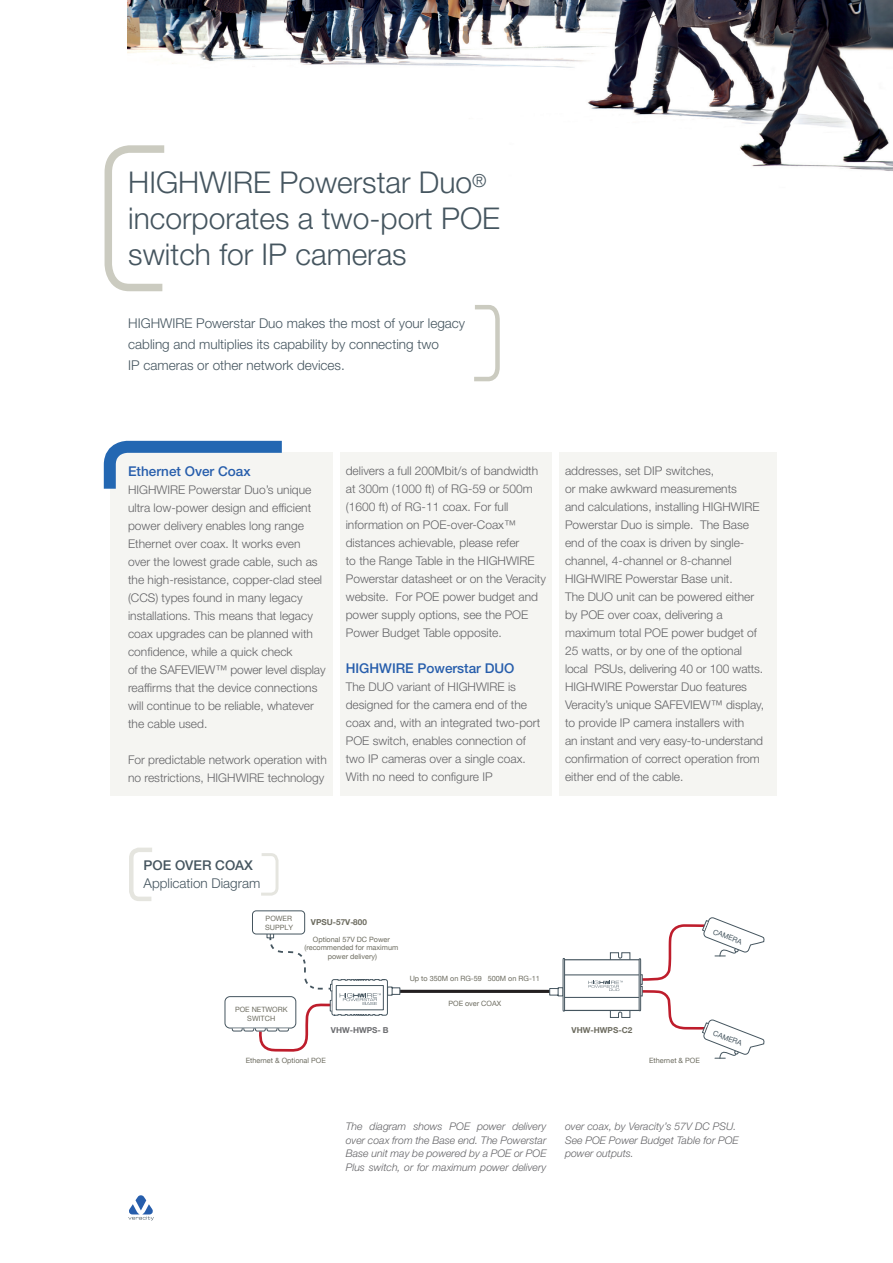
<style>
.page{position:relative;width:893px;height:1263px;background:#fff}
.page>*{position:absolute;margin:0;border:0;box-sizing:border-box;transform-origin:0 0}
.t1{font:300 30px/36px "Helvetica Neue LT Std";color:#45555f}
.t2{font:300 13.5px/21px "Helvetica Neue LT Std";color:#45555f}
.t3{font:500 13.5px "Helvetica Neue LT Std";color:#275eac}
.t4{font:500 13.5px "Helvetica Neue LT Std";color:#45555f}
.t5{font:300 12px/18px "Helvetica Neue LT Std";color:#636366}
.t6{font:italic 300 10.5px/13.5px "Helvetica Neue LT Std";color:#636366;text-align:justify}
.t7{font:700 8.1px "Helvetica Neue";color:#6d6c60}
.t8{font:700 8.1px "Helvetica Neue";color:#6c6d70}
.t9{font:7.2px/8.7px "Helvetica Neue";color:#6d6c60;text-align:center}
.t10{font:7.2px "Helvetica Neue";color:#45555f}
</style>
<div class="page">
<img style="left:128px;top:0;width:765px;height:171px">
<div style="left:559px;top:452px;width:218px;height:343px;background:#f5f5f2"></div>
<div style="left:111px;top:452px;width:222px;height:343px;background:#f5f5f2"></div>
<div style="left:340px;top:452px;width:212px;height:343px;background:#f5f5f2"></div>
<svg style="left:128px;top:1195px;width:26px;height:25px"></svg>
<svg style="left:104px;top:142px;width:68px;height:150px"></svg>
<svg style="left:474px;top:305px;width:26px;height:77px"></svg>
<svg style="left:103px;top:440px;width:179px;height:61px"></svg>
<svg style="left:261px;top:853px;width:18px;height:43px"></svg>
<svg style="left:129px;top:847px;width:23px;height:54px"></svg>
<div style="left:252px;top:910px;width:53px;height:24px;border:1px solid #45555f;border-radius:4px"></div>
<svg style="left:610px;top:952px;width:21px;height:7px"></svg>
<hr style="left:564px;top:997px;width:75px;height:1px;background:#45555f">
<hr style="left:564px;top:974px;width:75px;height:1px;background:#45555f">
<hr style="left:565px;top:959px;width:74px;height:1px;background:#45555f">
<hr style="left:565px;top:1010px;width:74px;height:1px;background:#45555f">
<svg style="left:610px;top:1011px;width:21px;height:7px"></svg>
<svg style="left:639px;top:917px;width:126px;height:142px"></svg>
<div style="left:225px;top:996px;width:71px;height:32px;border:1px solid #45555f;border-radius:5px"></div>
<svg style="left:231px;top:933px;width:334px;height:119px"></svg>
<svg style="left:588px;top:981px;width:35px;height:10px"></svg>
<h1 class="t1" style="left:128px;top:164px;width:373px">HIGHWIRE Powerstar Duo<sup>® </sup>incorporates a two-port POE switch for IP cameras</h1>
<p class="t2" style="left:128px;top:313px;width:338px">HIGHWIRE Powerstar Duo makes the most of your legacy cabling and multiplies its capability by connecting two<br>IP cameras or other network devices.</p>
<p class="t3" style="left:128px;top:463px;width:124px">Ethernet Over Coax</p>
<p class="t5" style="left:128px;top:481px;width:199px">HIGHWIRE Powerstar Duo’s unique ultra low-power design and efficient power delivery enables long range Ethernet over coax. It works even over the lowest grade cable, such as the high-resistance, copper-clad steel (CCS) types found in many legacy installations. This means that legacy coax upgrades can be planned with confidence, while a quick check<br>of the SAFEVIEW™ power level display reaffirms that the device connections will continue to be reliable, whatever the cable used.</p>
<p class="t5" style="left:128px;top:751px;width:200px">For predictable network operation with no restrictions, HIGHWIRE technology</p>
<p class="t5" style="left:346px;top:462px;width:202px">delivers a full 200Mbit/s of bandwidth at 300m (1000 ft) of RG-59 or 500m (1600 ft) of RG-11 coax. For full information on POE-over-Coax™ distances achievable, please refer<br>to the Range Table in the HIGHWIRE Powerstar datasheet or on the Veracity website. For POE power budget and power supply options, see the POE Power Budget Table opposite.</p>
<p class="t3" style="left:346px;top:660px;width:170px">HIGHWIRE Powerstar DUO</p>
<p class="t5" style="left:346px;top:678px;width:196px">The DUO variant of HIGHWIRE is designed for the camera end of the coax and, with an integrated two-port<br>POE switch, enables connection of two IP cameras over a single coax.<br>With no need to configure IP</p>
<p class="t5" style="left:565px;top:462px;width:201px">addresses, set DIP switches,<br>or make awkward measurements<br>and calculations, installing HIGHWIRE Powerstar Duo is simple. The Base end of the coax is driven by single&shy;channel, 4-channel or 8-channel HIGHWIRE Powerstar Base unit.<br>The DUO unit can be powered either by POE over coax, delivering a maximum total POE power budget of 25 watts, or by one of the optional local PSUs, delivering 40 or 100 watts.<br>HIGHWIRE Powerstar Duo features Veracity’s unique SAFEVIEW™ display, to provide IP camera installers with<br>an instant and very easy-to-understand confirmation of correct operation from either end of the cable.</p>
<p class="t4" style="left:144px;top:857px;width:111px">POE OVER COAX</p>
<p class="t2" style="left:144px;top:872px;width:118px">Application Diagram</p>
<p class="t9" style="left:265px;top:914px;width:30px;line-height:9.1px;text-align:left">POWER<br>SUPPLY</p>
<p class="t7" style="left:311px;top:915px;width:57px">VPSU-57V-800</p>
<p class="t9" style="left:305px;top:935px;width:95px">Optional 57V DC Power (recommended for maximum power delivery)</p>
<p class="t9" style="left:235px;top:1005px;width:54px;line-height:9.1px">POE NETWORK<br>SWITCH</p>
<p class="t9" style="left:410px;top:974px;width:132px">Up to 350M on RG-59 500M on RG-11</p>
<p class="t9" style="left:448px;top:999px;width:54px">POE over COAX</p>
<p class="t10" style="left:715px;top:926px;width:32px;rotate:21deg">CAMERA</p>
<p class="t8" style="left:331px;top:1023px;width:59px">VHW-HWPS- B</p>
<p class="t7" style="left:572px;top:1023px;width:62px">VHW-HWPS-C2</p>
<p class="t9" style="left:246px;top:1057px;width:82px">Ethernet &amp; Optional POE</p>
<p class="t9" style="left:649px;top:1057px;width:52px">Ethernet &amp; POE</p>
<p class="t10" style="left:715px;top:1028px;width:32px;rotate:21deg">CAMERA</p>
<p class="t6" style="left:346px;top:1120px;width:202px">The diagram shows POE power delivery over coax from the Base end. The Powerstar Base unit may be powered by a POE or POE Plus switch, or for maximum power delivery</p>
<p class="t6" style="left:565px;top:1120px;width:175px;text-align:left">over coax, by Veracity’s 57V DC PSU.<br>See POE Power Budget Table for POE power outputs.</p>
</div>
